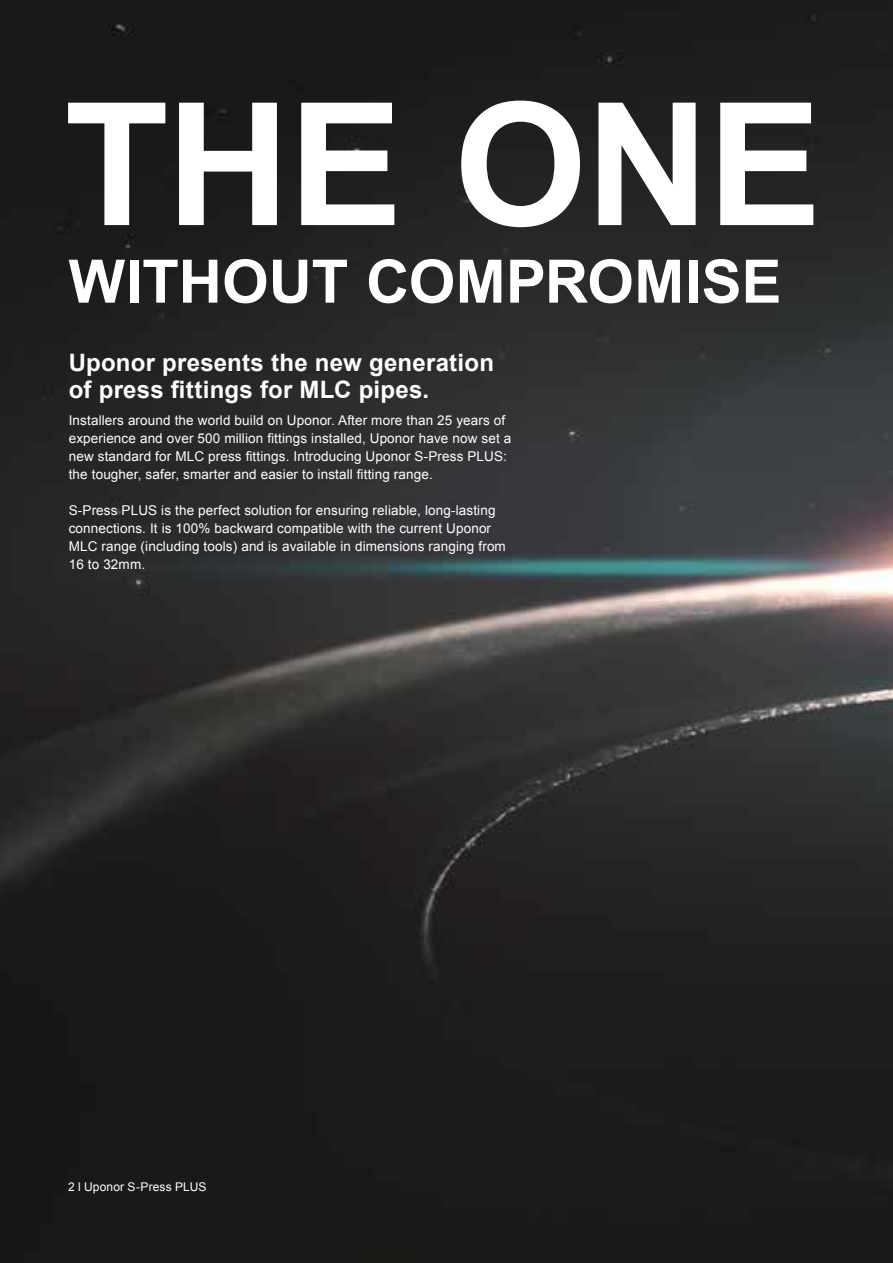
<style>
.page{position:relative;width:893px;height:1263px;background:#fff}
.page>*{position:absolute;margin:0;border:0;box-sizing:border-box;transform-origin:0 0}
.t1{font:700 171px "Arial";letter-spacing:-.01em;color:#fff}
.t2{font:700 60px "Arial";color:#fff}
.t3{font:700 24px/27px "Arial";letter-spacing:.01em;color:#fff}
.t4{font:13.5px/18px "Arial";letter-spacing:.01em;color:#fff}
.t5{font:12px "Arial";letter-spacing:.015em;color:#fff}
</style>
<div class="page">
<img style="left:0;top:0;width:893px;height:1263px">
<h1 class="t1" style="left:64px;top:51px;width:759px">THE ONE</h1>
<h2 class="t2" style="left:68px;top:242px;width:715px">WITHOUT COMPROMISE</h2>
<h3 class="t3" style="left:69px;top:350px;width:427px">Uponor presents the new generation of press fittings for MLC pipes.</h3>
<p class="t4" style="left:69px;top:411px;width:444px">Installers around the world build on Uponor. After more than 25 years of experience and over 500 million fittings installed, Uponor have now set a new standard for MLC press fittings. Introducing Uponor S-Press PLUS: the tougher, safer, smarter and easier to install fitting range.</p>
<p class="t4" style="left:69px;top:501px;width:439px">S-Press PLUS is the perfect solution for ensuring reliable, long-lasting connections. It is 100% backward compatible with the current Uponor MLC range (including tools) and is available in dimensions ranging from 16 to 32mm.</p>
<p class="t5" style="left:68px;top:1179px;width:140px">2 l Uponor S-Press PLUS</p>
</div>
